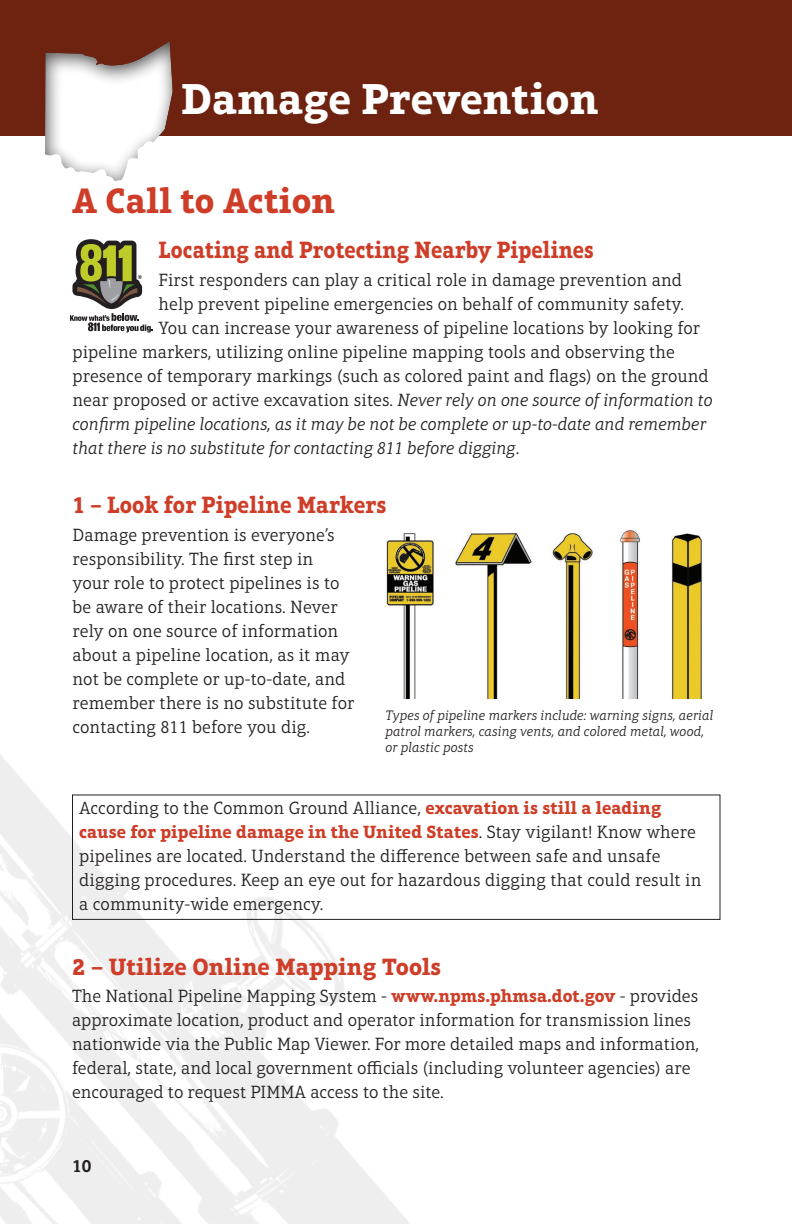
<style>
.page{position:relative;width:792px;height:1224px;background:#fff}
.page>*{position:absolute;margin:0;border:0;box-sizing:border-box;transform-origin:0 0}
._2020vistaprintHeade{font:700 44px "Aptifer Slab LT Pro";letter-spacing:.005em;color:#fff}
._2020vistaprintAltSu{font:700 36px "Aptifer Slab LT Pro";letter-spacing:.005em;color:#ce3d27}
._2020vistaprintSubHe{font:700 24px "Aptifer Slab LT Pro";letter-spacing:.005em;color:#ce3d27;scale:.91 1}
._2020vistaprintSubHe-2{font:700 24px "Aptifer Slab LT Pro";letter-spacing:.005em;color:#ce3d27}
._2020vistaprintSubHe-3{font:700 24px "Aptifer Slab LT Pro";letter-spacing:.005em;color:#ce3d27;scale:.94 1}
._2020vistaprintBodyC{font:300 18px/24px "Aptifer Slab LT Pro";color:#231f20}
._2020vistaprintBodyC-2{font:italic 300 18px "Aptifer Slab LT Pro";color:#231f20}
._2020vistaprintCopyr{font:600 18px "Aptifer Slab LT Pro";color:#231f20}
._2020vistaprintCopyr-2{font:italic 300 14px/16px "Aptifer Slab LT Pro";letter-spacing:.01em;color:#231f20}
.s1{font-style:italic}
.s2{font-style:normal}
.s3{font-weight:700;color:#ce3d27}
</style>
<div class="page">
<div style="left:0;top:0;width:792px;height:135px;background:#6d230f"></div>
<img style="left:386px;top:530px;width:316px;height:169px">
<div style="left:72px;top:794px;width:648px;height:126px;border:1px solid #231f20"></div>
<svg style="left:70px;top:239px;width:83px;height:94px"></svg>
<svg style="left:27px;top:41px;width:154px;height:140px"></svg>
<p class="_2020vistaprintHeade" style="left:181px;top:73px;width:419px">Damage Prevention</p>
<p class="_2020vistaprintAltSu" style="left:72px;top:179px;width:265px">A Call to Action</p>
<p class="_2020vistaprintSubHe" style="left:159px;top:236px;width:480px">Locating and Protecting Nearby Pipelines</p>
<p class="_2020vistaprintBodyC" style="left:159px;top:268px;width:525px">First responders can play a critical role in damage prevention and</p>
<p class="_2020vistaprintBodyC" style="left:159px;top:292px;width:527px">help prevent pipeline emergencies on behalf of community safety.</p>
<p class="_2020vistaprintBodyC" style="left:159px;top:316px;width:543px">You can increase your awareness of pipeline locations by looking for</p>
<p class="_2020vistaprintBodyC" style="left:73px;top:340px;width:604px">pipeline markers, utilizing online pipeline mapping tools and observing the</p>
<p class="_2020vistaprintBodyC" style="left:73px;top:364px;width:638px">presence of temporary markings (such as colored paint and flags) on the ground</p>
<p class="_2020vistaprintBodyC" style="left:73px;top:388px;width:642px">near proposed or active excavation sites. <span class="s1">Never rely on one source of information to</span></p>
<p class="_2020vistaprintBodyC-2" style="left:73px;top:414px;width:635px">confirm pipeline locations, as it may be not be complete or up-to-date and remember</p>
<p class="_2020vistaprintBodyC-2" style="left:73px;top:438px;width:448px">that there is no substitute for contacting 811 before digging<span class="s2">.</span></p>
<p class="_2020vistaprintSubHe-3" style="left:73px;top:491px;width:336px">1 – Look for Pipeline Markers</p>
<p class="_2020vistaprintBodyC" style="left:73px;top:523px;width:283px">Damage prevention is everyone’s responsibility. The first step in your role to protect pipelines is to be aware of their locations. Never rely on one source of information about a pipeline location, as it may not be complete or up-to-date, and remember there is no substitute for contacting 811 before you dig.</p>
<p class="_2020vistaprintCopyr-2" style="left:385px;top:707px;width:329px">Types of pipeline markers include: warning signs, aerial patrol markers, casing vents, and colored metal, wood, or plastic posts</p>
<p class="_2020vistaprintBodyC" style="left:79px;top:796px;width:624px">According to the Common Ground Alliance, <span class="s3">excavation is still a leading cause for pipeline damage in the United States</span>. Stay vigilant! Know where pipelines are located. Understand the difference between safe and unsafe digging procedures. Keep an eye out for hazardous digging that could result in a community-wide emergency.</p>
<p class="_2020vistaprintSubHe-2" style="left:72px;top:952px;width:371px">2 – Utilize Online Mapping Tools</p>
<p class="_2020vistaprintBodyC" style="left:72px;top:984px;width:629px">The National Pipeline Mapping System - <span class="s3">www.npms.phmsa.dot.gov</span> - provides approximate location, product and operator information for transmission lines nationwide via the Public Map Viewer. For more detailed maps and information, federal, state, and local government officials (including volunteer agencies) are encouraged to request PIMMA access to the site.</p>
<p class="_2020vistaprintCopyr" style="left:72px;top:1155px;width:21px">10</p>
</div>
